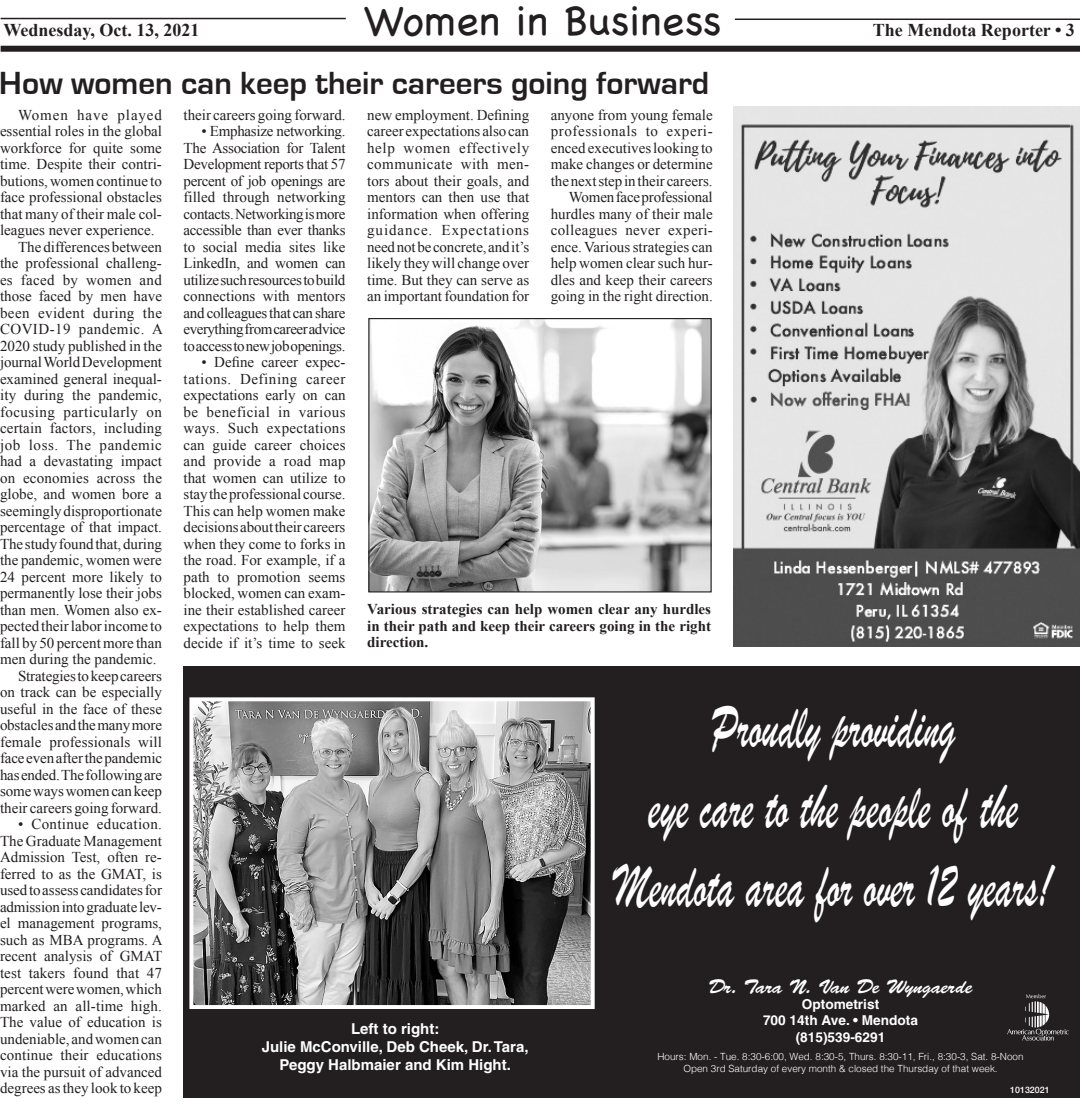
<style>
.page{position:relative;width:1080px;height:1107px;background:#fff}
.page>*{position:absolute;margin:0;border:0;box-sizing:border-box;transform-origin:0 0}
.t1{font:66px/79.2px "Brush Script";color:#fff;text-align:center;scale:.63 1}
.t2{font:42px "Chalkboard";color:#231f20}
.No_indent{font:700 33px "Eurostile";color:#231f20}
.t3{font:19.8px "Brush Script";color:#fff}
.t4{font:700 18px "Times New Roman";color:#231f20}
.NORMAL_Body_Copy{font:15px/16.5px "Times New Roman";color:#231f20;text-align:justify}
.No_indent-2{font:700 15px/16.5px "Times New Roman";color:#231f20;text-align:justify}
.t5{font:700 15px/18px "Helvetica";color:#fff;text-align:center}
.t6{font:700 13.65px/16.4px "Helvetica";color:#fff;text-align:center}
.t7{font:300 9.9px/11.9px "Helvetica";color:#fff;text-align:center}
.t8{font:500 8.85px "Helvetica Neue";color:#fff}
</style>
<div class="page">
<div style="left:1px;top:46px;width:1078px;height:6px;background:#231f20"></div>
<hr style="left:1px;top:18px;width:345px;height:1px;background:#231f20">
<hr style="left:734px;top:19px;width:345px;height:1px;background:#231f20">
<div style="left:183px;top:666px;width:896px;height:432px;background:#231f20"></div>
<img style="left:194px;top:702px;width:395px;height:302px">
<div style="left:189px;top:697px;width:405px;height:312px;border:4px solid #fff"></div>
<svg style="left:1007px;top:994px;width:61px;height:47px"></svg>
<img style="left:733px;top:106px;width:346px;height:540px">
<img style="left:370px;top:320px;width:339px;height:270px">
<div style="left:368px;top:318px;width:343px;height:274px;border:1px solid #231f20"></div>
<p class="t4" style="left:3px;top:18px;width:198px">Wednesday, Oct. 13, 2021</p>
<h2 class="t2" style="left:364px;top:-4px;width:359px">Women in Business</h2>
<p class="t4" style="left:872px;top:18px;width:203px">The Mendota Reporter • 3</p>
<p class="No_indent" style="left:0;top:65px;width:711px">How women can keep their careers going forward</p>
<p class="NORMAL_Body_Copy" style="left:183px;top:106px;width:163px">their careers going forward.</p>
<p class="NORMAL_Body_Copy" style="left:183px;top:123px;width:163px;text-indent:18px">• Emphasize networking.<br>The Association for Talent Development reports that 57 percent of job openings are filled through networking contacts. Networking is more accessible than ever thanks to social media sites like LinkedIn, and women can utilize such resources to build connections with mentors and colleagues that can share everything from career advice to access to new job openings.</p>
<p class="NORMAL_Body_Copy" style="left:183px;top:354px;width:163px;text-indent:18px">• Define career expec&shy;tations. Defining career expectations early on can be beneficial in various ways. Such expectations can guide career choices and provide a road map that women can utilize to stay the professional course.<br>This can help women make decisions about their careers when they come to forks in the road. For example, if a path to promotion seems blocked, women can exam&shy;ine their established career expectations to help them decide if it’s time to seek</p>
<p class="NORMAL_Body_Copy" style="left:367px;top:106px;width:163px">new employment. Defining career expectations also can help women effectively communicate with men&shy;tors about their goals, and mentors can then use that information when offering guidance. Expectations need not be concrete, and it’s likely they will change over time. But they can serve as an important foundation for</p>
<p class="NORMAL_Body_Copy" style="left:550px;top:106px;width:163px">anyone from young female professionals to experi&shy;enced executives looking to make changes or determine the next step in their careers.</p>
<p class="NORMAL_Body_Copy" style="left:0;top:106px;width:163px;text-indent:18px">Women have played essential roles in the global workforce for quite some time. Despite their contri&shy;butions, women continue to face professional obstacles that many of their male col&shy;leagues never experience.</p>
<p class="NORMAL_Body_Copy" style="left:0;top:238px;width:164px;text-indent:18px">The differences between the professional challeng&shy;es faced by women and those faced by men have been evident during the COVID-19 pandemic. A 2020 study published in the journal World Development examined general inequal&shy;ity during the pandemic, focusing particularly on certain factors, including job loss. The pandemic had a devastating impact on economies across the globe, and women bore a seemingly disproportionate percentage of that impact.<br>The study found that, during the pandemic, women were 24 percent more likely to permanently lose their jobs than men. Women also ex&shy;pected their labor income to fall by 50 percent more than men during the pandemic.</p>
<p class="NORMAL_Body_Copy" style="left:0;top:667px;width:163px;text-indent:18px">Strategies to keep careers on track can be especially useful in the face of these obstacles and the many more female professionals will face even after the pandemic has ended. The following are some ways women can keep their careers going forward.</p>
<p class="NORMAL_Body_Copy" style="left:0;top:816px;width:164px;text-indent:18px">• Continue education.<br>The Graduate Management Admission Test, often re&shy;ferred to as the GMAT, is used to assess candidates for admission into graduate lev&shy;el management programs, such as MBA programs. A recent analysis of GMAT test takers found that 47 percent were women, which marked an all-time high.<br>The value of education is undeniable, and women can continue their educations via the pursuit of advanced degrees as they look to keep</p>
<p class="NORMAL_Body_Copy" style="left:550px;top:189px;width:163px;text-indent:18px">Women face professional hurdles many of their male colleagues never experi&shy;ence. Various strategies can help women clear such hur&shy;dles and keep their careers going in the right direction.</p>
<p class="No_indent-2" style="left:367px;top:601px;width:345px">Various strategies can help women clear any hurdles in their path and keep their careers going in the right direction.</p>
<p class="t1" style="left:614px;top:689px;width:696px">Proudly providing<br>eye care to the people of the<br>Mendota area for over 12 years!</p>
<p class="t3" style="left:708px;top:975px;width:266px">Dr. Tara N. Van De Wyngaerde</p>
<p class="t6" style="left:763px;top:996px;width:156px">Optometrist<br>700 14th Ave. • Mendota (815)539-6291</p>
<p class="t7" style="left:657px;top:1050px;width:367px">Hours: Mon. - Tue. 8:30-6:00, Wed. 8:30-5, Thurs. 8:30-11, Fri., 8:30-3, Sat. 8-Noon<br>Open 3rd Saturday of every month &amp; closed the Thursday of that week.</p>
<p class="t5" style="left:262px;top:1019px;width:268px">Left to right:<br>Julie McConville, Deb Cheek, Dr. Tara,<br>Peggy Halbmaier and Kim Hight.</p>
<p class="t8" style="left:1010px;top:1083px;width:41px">10132021</p>
</div>
